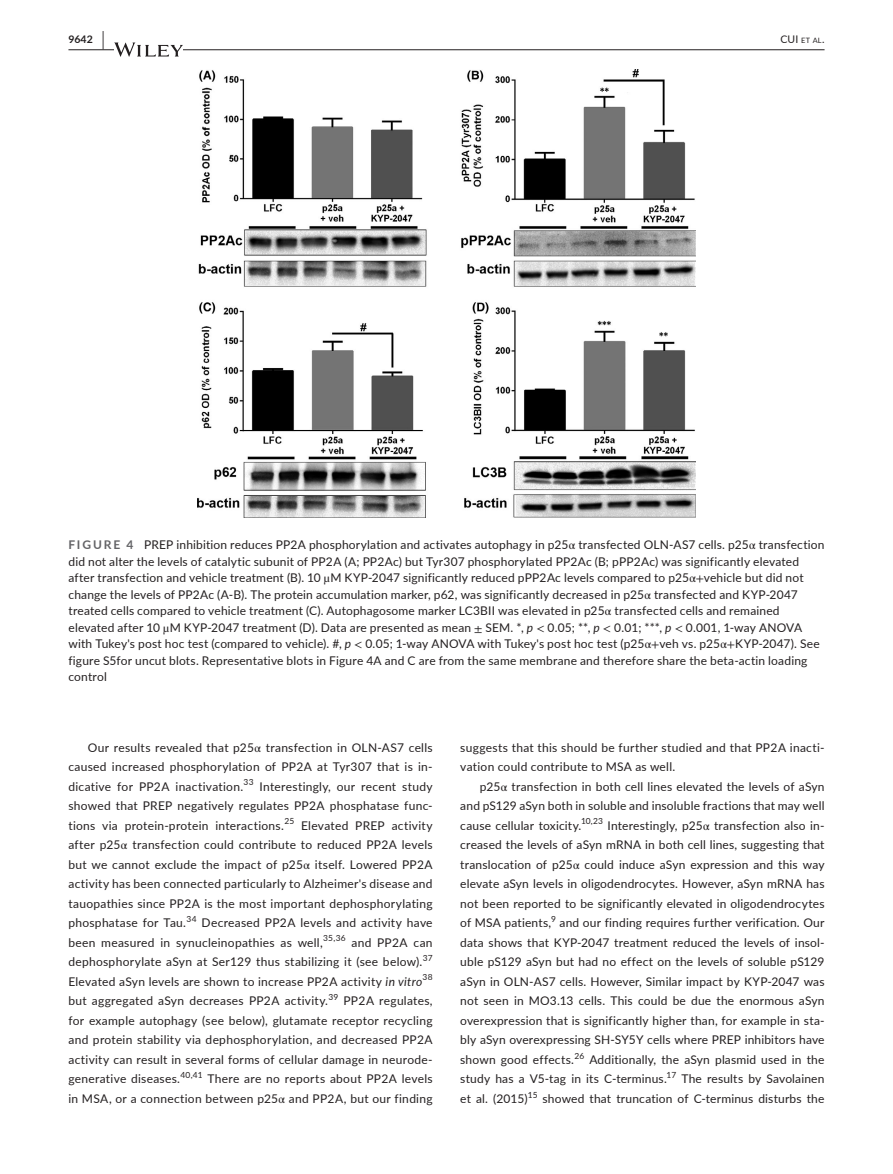
<style>
.page{position:relative;width:893px;height:1174px;background:#fff}
.page>*{position:absolute;margin:0;border:0;box-sizing:border-box;transform-origin:0 0}
.t1{font:12px/19.5px "Lato";letter-spacing:.015em;color:#231f20;text-align:justify}
.t2{font:10.5px "Lato";color:#231f20}
.t3{font:700 10.5px "Lato";color:#231f20}
.t4{font:8.4px "Lato";letter-spacing:.03em;color:#231f20}
.s1{font-size:19.5px}
.s2{font-size:7.35px}
.s3{font-weight:700;color:#636366}
.s4{font-family:"STIX"}
.s5{font-style:italic}
</style>
<div class="page">
<hr style="left:68px;top:49px;width:756px;height:1px;background:#231f20">
<svg style="left:114px;top:42px;width:69px;height:15px"></svg>
<img style="left:198px;top:69px;width:497px;height:448px">
<p class="t3" style="left:68px;top:31px;width:37px">9642 <span class="s1">|</span></p>
<p class="t2" style="left:780px;top:31px;width:46px">CUI <span class="s2">et al</span>.</p>
<p class="t1" style="left:68px;top:536px;width:757px;line-height:16.5px;text-align:left"><span class="s3">FIGURE 4</span> PREP inhibition reduces PP2A phosphorylation and activates autophagy in p25<span class="s4">α</span> transfected OLN-AS7 cells. p25<span class="s4">α</span> transfection did not alter the levels of catalytic subunit of PP2A (A; PP2Ac) but Tyr307 phosphorylated PP2Ac (B; pPP2Ac) was significantly elevated after transfection and vehicle treatment (B). 10 <span class="s4">µ</span>M KYP-2047 significantly reduced pPP2Ac levels compared to p25<span class="s4">α+</span>vehicle but did not change the levels of PP2Ac (A-B). The protein accumulation marker, p62, was significantly decreased in p25<span class="s4">α</span> transfected and KYP-2047 treated cells compared to vehicle treatment (C). Autophagosome marker LC3BII was elevated in p25<span class="s4">α</span> transfected cells and remained elevated after 10 <span class="s4">µ</span>M KYP-2047 treatment (D). Data are presented as mean <span class="s4">±</span> SEM. *, <span class="s5">p</span> <span class="s4">&lt;</span> 0.05; **, <span class="s5">p</span> <span class="s4">&lt;</span> 0.01; ***, <span class="s5">p</span> <span class="s4">&lt;</span> 0.001, 1-way ANOVA with Tukey's post hoc test (compared to vehicle). #, <span class="s5">p</span> <span class="s4">&lt;</span> 0.05; 1-way ANOVA with Tukey's post hoc test (p25<span class="s4">α+</span>veh vs. p25<span class="s4">α+</span>KYP-2047). See figure S5for uncut blots. Representative blots in Figure 4A and C are from the same membrane and therefore share the beta-actin loading control</p>
<p class="t1" style="left:68px;top:737px;width:366px;text-indent:20px">Our results revealed that p25<span class="s4">α</span> transfection in OLN-AS7 cells caused increased phosphorylation of PP2A at Tyr307 that is in&shy;dicative for PP2A inactivation.</p>
<p class="t4" style="left:244px;top:776px;width:12px">33</p>
<p class="t1" style="left:68px;top:776px;width:366px;text-indent:191px">Interestingly, our recent study showed that PREP negatively regulates PP2A phosphatase func&shy;tions via protein-protein interactions.</p>
<p class="t4" style="left:284px;top:815px;width:11px">25</p>
<p class="t1" style="left:68px;top:815px;width:366px;text-indent:233px">Elevated PREP activity after p25<span class="s4">α</span> transfection could contribute to reduced PP2A levels but we cannot exclude the impact of p25<span class="s4">α</span> itself. Lowered PP2A activity has been connected particularly to Alzheimer's disease and tauopathies since PP2A is the most important dephosphorylating phosphatase for Tau.</p>
<p class="t4" style="left:187px;top:913px;width:12px">34</p>
<p class="t1" style="left:68px;top:912px;width:366px;text-indent:133px">Decreased PP2A levels and activity have been measured in synucleinopathies as well,</p>
<p class="t4" style="left:323px;top:932px;width:24px">35,36</p>
<p class="t1" style="left:68px;top:932px;width:366px;text-indent:283px">and PP2A can dephosphorylate aSyn at Ser129 thus stabilizing it (see below).</p>
<p class="t4" style="left:423px;top:952px;width:11px">37</p>
<p class="t1" style="left:68px;top:971px;width:355px">Elevated aSyn levels are shown to increase PP2A activity <span class="s5">in vitro</span></p>
<p class="t4" style="left:423px;top:971px;width:12px">38</p>
<p class="t1" style="left:68px;top:990px;width:366px">but aggregated aSyn decreases PP2A activity.<sup>39</sup> PP2A regulates, for example autophagy (see below), glutamate receptor recycling and protein stability via dephosphorylation, and decreased PP2A activity can result in several forms of cellular damage in neurode&shy;generative diseases.<sup>40,41</sup> There are no reports about PP2A levels in MSA, or a connection between p25<span class="s4">α</span> and PP2A, but our finding</p>
<p class="t1" style="left:460px;top:737px;width:366px">suggests that this should be further studied and that PP2A inacti&shy;vation could contribute to MSA as well.</p>
<p class="t1" style="left:460px;top:776px;width:366px;text-indent:20px">p25<span class="s4">α</span> transfection in both cell lines elevated the levels of aSyn and pS129 aSyn both in soluble and insoluble fractions that may well cause cellular toxicity.<sup>10,23</sup> Interestingly, p25<span class="s4">α</span> transfection also in&shy;creased the levels of aSyn mRNA in both cell lines, suggesting that translocation of p25<span class="s4">α</span> could induce aSyn expression and this way elevate aSyn levels in oligodendrocytes. However, aSyn mRNA has not been reported to be significantly elevated in oligodendrocytes of MSA patients,</p>
<p class="t4" style="left:551px;top:913px;width:6px">9</p>
<p class="t1" style="left:460px;top:912px;width:366px;text-indent:99px">and our finding requires further verification. Our data shows that KYP-2047 treatment reduced the levels of insol&shy;uble pS129 aSyn but had no effect on the levels of soluble pS129 aSyn in OLN-AS7 cells. However, Similar impact by KYP-2047 was not seen in MO3.13 cells. This could be due the enormous aSyn overexpression that is significantly higher than, for example in sta&shy;bly aSyn overexpressing SH-SY5Y cells where PREP inhibitors have shown good effects.<sup>26</sup> Additionally, the aSyn plasmid used in the study has a V5-tag in its C-terminus.<sup>17</sup> The results by Savolainen et al. (2015)<sup>15</sup> showed that truncation of C-terminus disturbs the</p>
</div>
